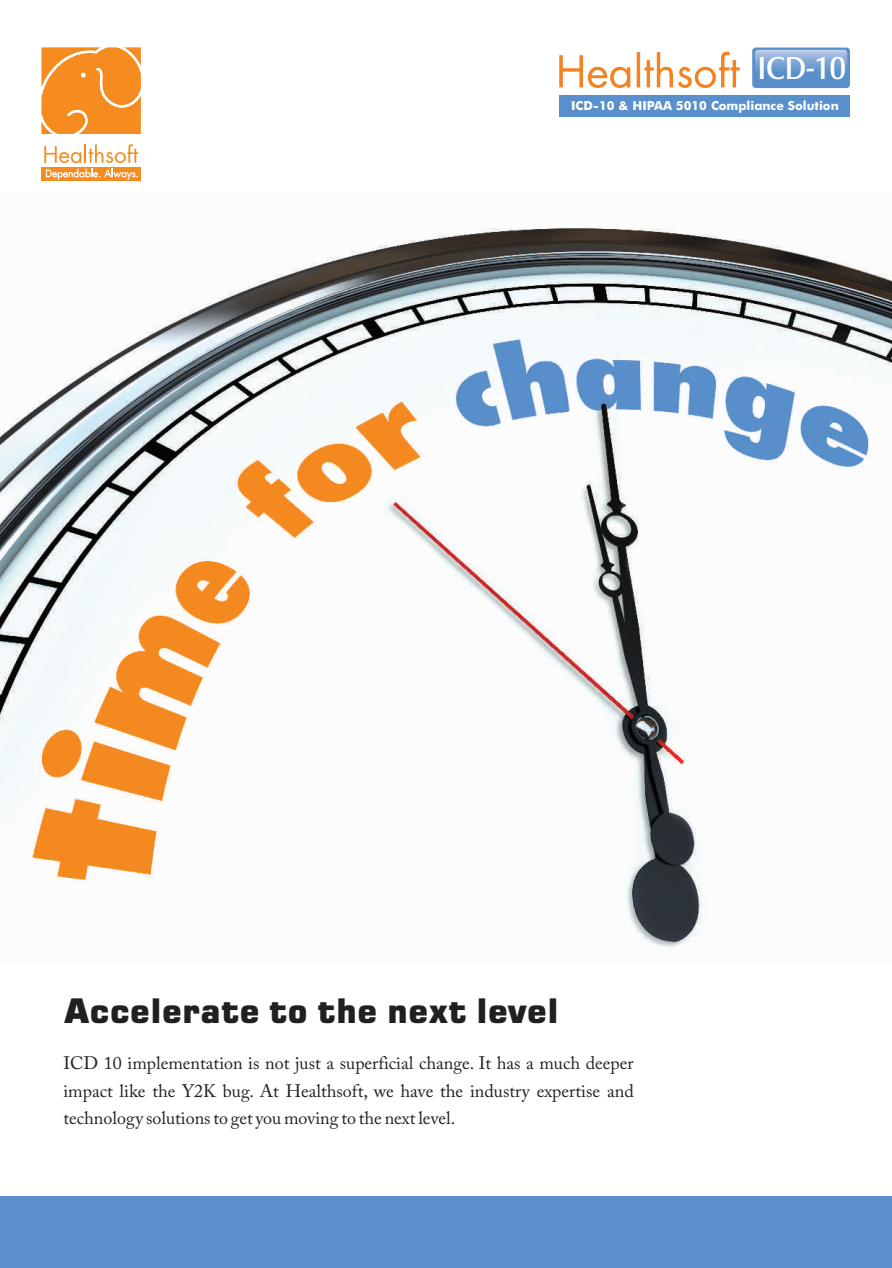
<style>
.page{position:relative;width:892px;height:1268px;background:#fff}
.page>*{position:absolute;margin:0;border:0;box-sizing:border-box;transform-origin:0 0}
.t1{font:700 33.9px "Square 721 Blk";color:#231f20}
.t2{font:32.85px "Castle T";color:#fff}
.t3{font:18px/27.6px "Adobe Caslon Pro";color:#231f20;text-align:justify}
.t4{font:500 12.45px "Futura BT";color:#fff}
</style>
<div class="page">
<div style="left:0;top:1196px;width:891px;height:71px;background:#5990cb"></div>
<div style="left:41px;top:167px;width:100px;height:13px;background:#f68b1f"></div>
<svg style="left:46px;top:169px;width:92px;height:11px"></svg>
<svg style="left:41px;top:47px;width:100px;height:87px;background:#f69533"></svg>
<svg style="left:44px;top:144px;width:94px;height:19px"></svg>
<svg style="left:559px;top:52px;width:180px;height:36px"></svg>
<div style="left:559px;top:96px;width:290px;height:21px;background:#5990cb"></div>
<div style="left:752px;top:48px;width:97px;height:40px;background:#5990cb;border-radius:4px"></div>
<img style="left:754px;top:50px;width:93px;height:36px;border-radius:3px">
<img style="left:0;top:227px;width:891px;height:721px">
<h2 class="t2" style="left:757px;top:51px;width:90px">ICD-10</h2>
<p class="t4" style="left:571px;top:100px;width:269px">ICD-10 &amp; HIPAA 5010 Compliance Solution</p>
<h1 class="t1" style="left:63px;top:990px;width:496px">Accelerate to the next level</h1>
<p class="t3" style="left:63px;top:1051px;width:571px">ICD 10 implementation is not just a superficial change. It has a much deeper impact like the Y2K bug. At Healthsoft, we have the industry expertise and technology solutions to get you moving to the next level.</p>
</div>
